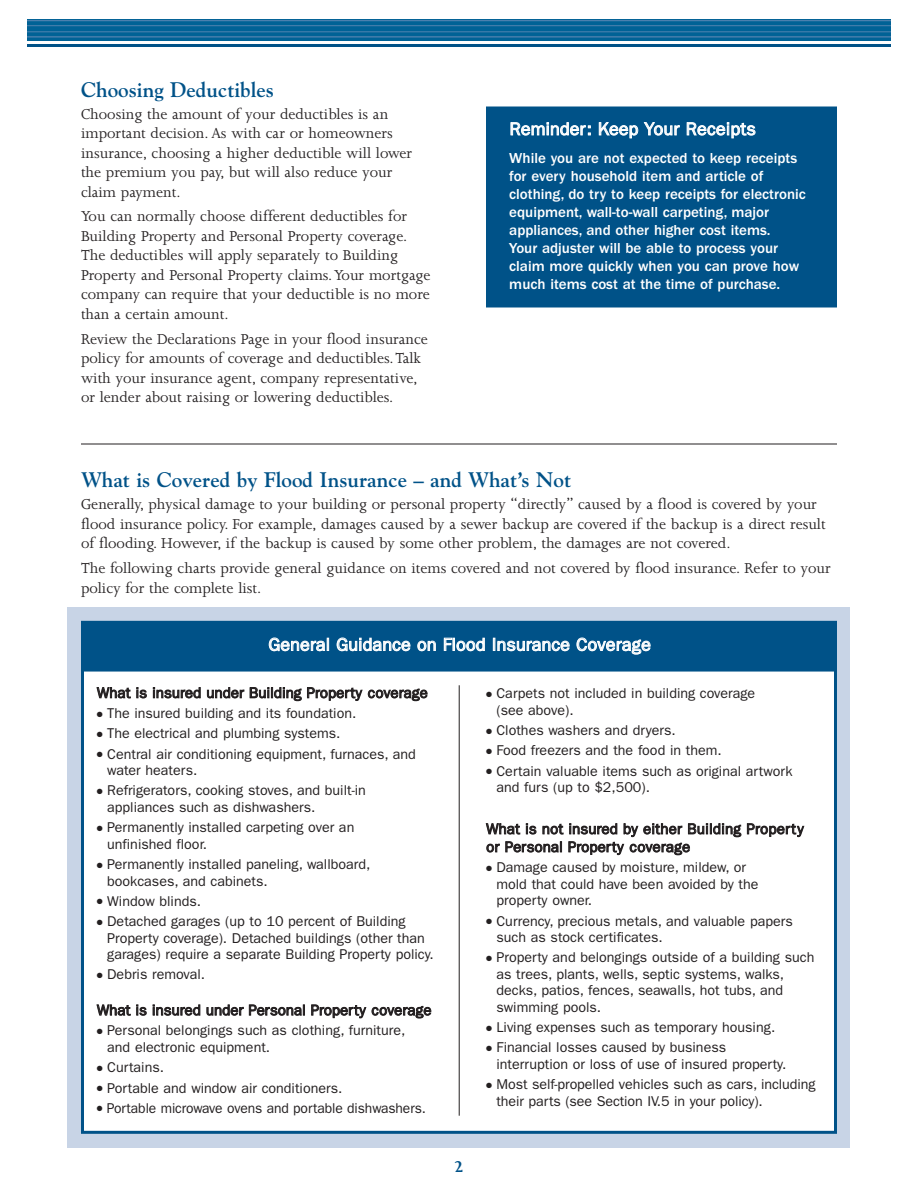
<style>
.page{position:relative;width:918px;height:1188px;background:#fff}
.page>*{position:absolute;margin:0;border:0;box-sizing:border-box;transform-origin:0 0}
.t1{font:21px "Goudy Bold Os F";color:#005288}
.t2{font:18px "Franklin Gothic";letter-spacing:.01em;color:#fff}
.t3{font:700 18px "Joanna";color:#005288}
.t4{font:16.5px/19.5px "Joanna";color:#231f20}
.t5{font:500 15px/18px "Franklin Gothic";color:#fff}
.t6{font:15px/18px "Franklin Gothic";letter-spacing:.01em;color:#231f20}
.t7{font:14.25px/16.5px "Franklin Gothic";color:#231f20}
</style>
<div class="page">
<div style="left:68px;top:607px;width:782px;height:541px;background:#c8d4e6"></div>
<div style="left:82px;top:622px;width:754px;height:510px;background:#fff"></div>
<div style="left:82px;top:623px;width:753px;height:47px;background:#005288"></div>
<div style="left:81px;top:621px;width:756px;height:51px;border:3px solid #005288"></div>
<hr style="left:459px;top:685px;width:1px;height:431px;background:#231f20">
<img style="left:27px;top:20px;width:864px;height:20px">
<hr style="left:27px;top:44px;width:864px;height:3px;background:#005288">
<div style="left:488px;top:108px;width:348px;height:198px;background:#005288"></div>
<div style="left:486px;top:106px;width:351px;height:202px;border:3px solid #005288"></div>
<hr style="left:81px;top:444px;width:756px;height:1px;background:#231f20">
<h1 class="t1" style="left:81px;top:81px;width:195px">Choosing Deductibles</h1>
<p class="t4" style="left:81px;top:105px;width:333px">Choosing the amount of your deductibles is an important decision. As with car or homeowners insurance, choosing a higher deductible will lower the premium you pay, but will also reduce your claim payment.</p>
<p class="t4" style="left:81px;top:208px;width:351px">You can normally choose different deductibles for Building Property and Personal Property coverage.<br>The deductibles will apply separately to Building Property and Personal Property claims.Your mortgage company can require that your deductible is no more than a certain amount.</p>
<p class="t4" style="left:81px;top:331px;width:348px">Review the Declarations Page in your flood insurance policy for amounts of coverage and deductibles.Talk with your insurance agent, company representative, or lender about raising or lowering deductibles.</p>
<p class="t2" style="left:510px;top:123px;width:248px">Reminder: Keep Your Receipts</p>
<p class="t5" style="left:509px;top:150px;width:298px">While you are not expected to keep receipts for every household item and article of clothing, do try to keep receipts for electronic equipment, wall-to-wall carpeting, major appliances, and other higher cost items.<br>Your adjuster will be able to process your claim more quickly when you can prove how much items cost at the time of purchase.</p>
<h1 class="t1" style="left:81px;top:472px;width:492px">What is Covered by Flood Insurance – and What’s Not</h1>
<p class="t4" style="left:81px;top:496px;width:746px">Generally, physical damage to your building or personal property “directly” caused by a flood is covered by your flood insurance policy. For example, damages caused by a sewer backup are covered if the backup is a direct result of flooding. However, if the backup is caused by some other problem, the damages are not covered.</p>
<p class="t4" style="left:81px;top:560px;width:751px">The following charts provide general guidance on items covered and not covered by flood insurance. Refer to your policy for the complete list.</p>
<p class="t2" style="left:268px;top:638px;width:384px">General Guidance on Flood Insurance Coverage</p>
<p class="t6" style="left:97px;top:685px;width:332px">What is insured under Building Property coverage</p>
<p class="t7" style="left:97px;top:706px;width:261px">● The insured building and its foundation.</p>
<p class="t7" style="left:97px;top:727px;width:245px">● The electrical and plumbing systems.</p>
<p class="t7" style="left:107px;top:747px;width:310px;text-indent:-10px">● Central air conditioning equipment, furnaces, and water heaters.</p>
<p class="t7" style="left:107px;top:784px;width:260px;text-indent:-10px">● Refrigerators, cooking stoves, and built-in appliances such as dishwashers.</p>
<p class="t7" style="left:107px;top:820px;width:249px;text-indent:-10px">● Permanently installed carpeting over an unfinished floor.</p>
<p class="t7" style="left:107px;top:857px;width:265px;text-indent:-10px">● Permanently installed paneling, wallboard, bookcases, and cabinets.</p>
<p class="t7" style="left:97px;top:894px;width:106px">● Window blinds.</p>
<p class="t7" style="left:107px;top:914px;width:328px;text-indent:-10px">● Detached garages (up to 10 percent of Building<br>Property coverage). Detached buildings (other than garages) require a separate Building Property policy.</p>
<p class="t7" style="left:97px;top:967px;width:110px">● Debris removal.</p>
<p class="t6" style="left:97px;top:1002px;width:336px">What is insured under Personal Property coverage</p>
<p class="t7" style="left:107px;top:1024px;width:300px;text-indent:-10px">● Personal belongings such as clothing, furniture, and electronic equipment.</p>
<p class="t7" style="left:97px;top:1060px;width:69px">● Curtains.</p>
<p class="t7" style="left:97px;top:1081px;width:247px">● Portable and window air conditioners.</p>
<p class="t7" style="left:97px;top:1101px;width:331px">● Portable microwave ovens and portable dishwashers.</p>
<p class="t7" style="left:496px;top:686px;width:260px;text-indent:-10px">● Carpets not included in building coverage (see above).</p>
<p class="t7" style="left:486px;top:723px;width:191px">● Clothes washers and dryers.</p>
<p class="t7" style="left:486px;top:743px;width:237px">● Food freezers and the food in them.</p>
<p class="t7" style="left:496px;top:764px;width:297px;text-indent:-10px">● Certain valuable items such as original artwork and furs (up to $2,500).</p>
<p class="t6" style="left:486px;top:821px;width:319px">What is not insured by either Building Property or Personal Property coverage</p>
<p class="t7" style="left:496px;top:860px;width:264px;text-indent:-10px">● Damage caused by moisture, mildew, or mold that could have been avoided by the property owner.</p>
<p class="t7" style="left:496px;top:914px;width:298px;text-indent:-10px">● Currency, precious metals, and valuable papers such as stock certificates.</p>
<p class="t7" style="left:496px;top:950px;width:319px;text-indent:-10px">● Property and belongings outside of a building such as trees, plants, wells, septic systems, walks, decks, patios, fences, seawalls, hot tubs, and swimming pools.</p>
<p class="t7" style="left:486px;top:1020px;width:291px">● Living expenses such as temporary housing.</p>
<p class="t7" style="left:496px;top:1040px;width:291px;text-indent:-10px">● Financial losses caused by business interruption or loss of use of insured property.</p>
<p class="t7" style="left:496px;top:1077px;width:321px;text-indent:-10px">● Most self-propelled vehicles such as cars, including their parts (see Section IV.5 in your policy).</p>
<p class="t3" style="left:454px;top:1160px;width:11px">2</p>
</div>
